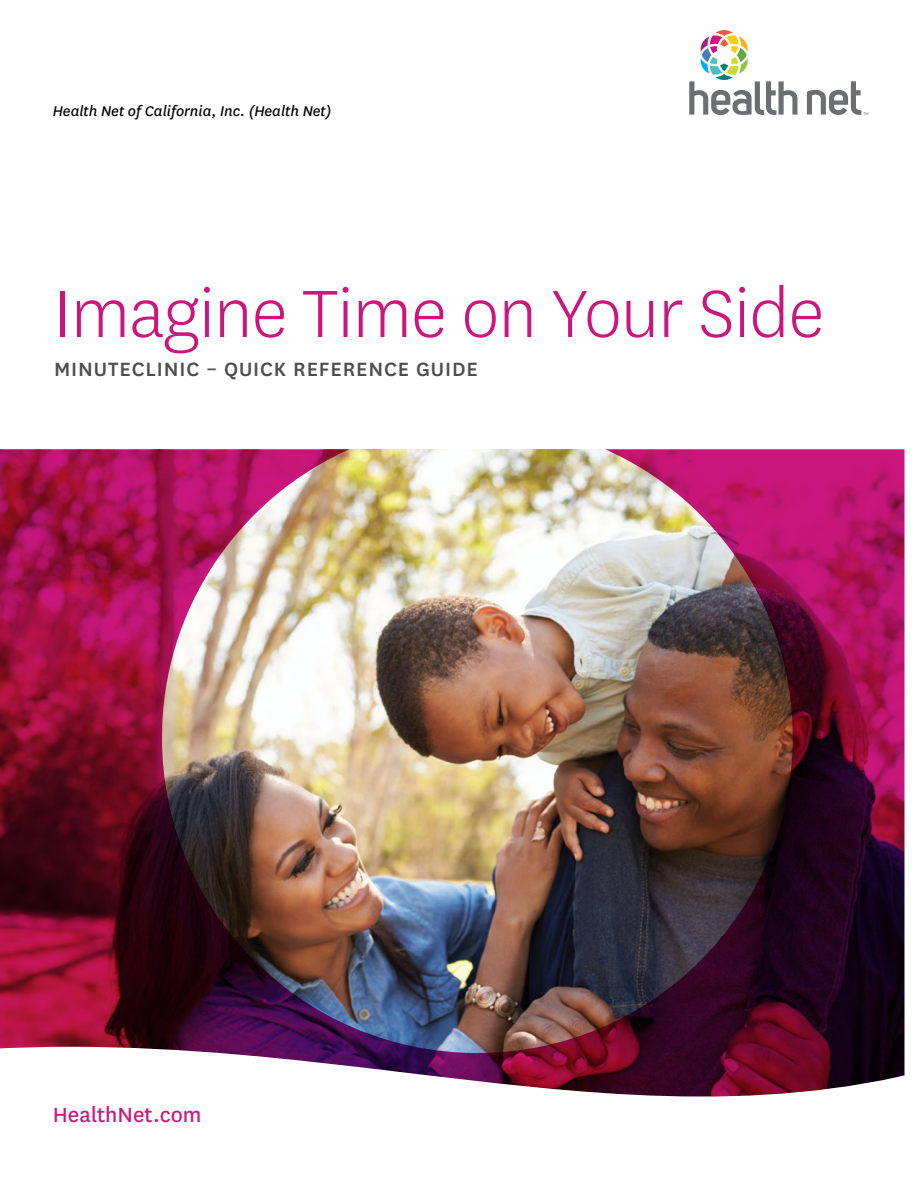
<style>
.page{position:relative;width:918px;height:1188px;background:#fff}
.page>*{position:absolute;margin:0;border:0;box-sizing:border-box;transform-origin:0 0}
.t1{font:300 78px "Centene Sans";letter-spacing:-.01em;color:#cb177d}
.t2{font:24px "Centene Sans";color:#cb177d}
.t3{font:500 22.5px "Centene Sans";letter-spacing:.04em;color:#4d4d4f}
.t4{font:italic 16.5px "Centene Sans";color:#000}
</style>
<div class="page">
<img style="left:0;top:30px;width:905px;height:1067px">
<p class="t4" style="left:53px;top:100px;width:280px">Health Net of California, Inc. (Health Net)</p>
<h1 class="t1" style="left:54px;top:265px;width:772px">Imagine Time on Your Side</h1>
<h2 class="t3" style="left:54px;top:354px;width:425px">MINUTECLINIC – QUICK REFERENCE GUIDE</h2>
<p class="t2" style="left:53px;top:1098px;width:150px">HealthNet.com</p>
</div>
